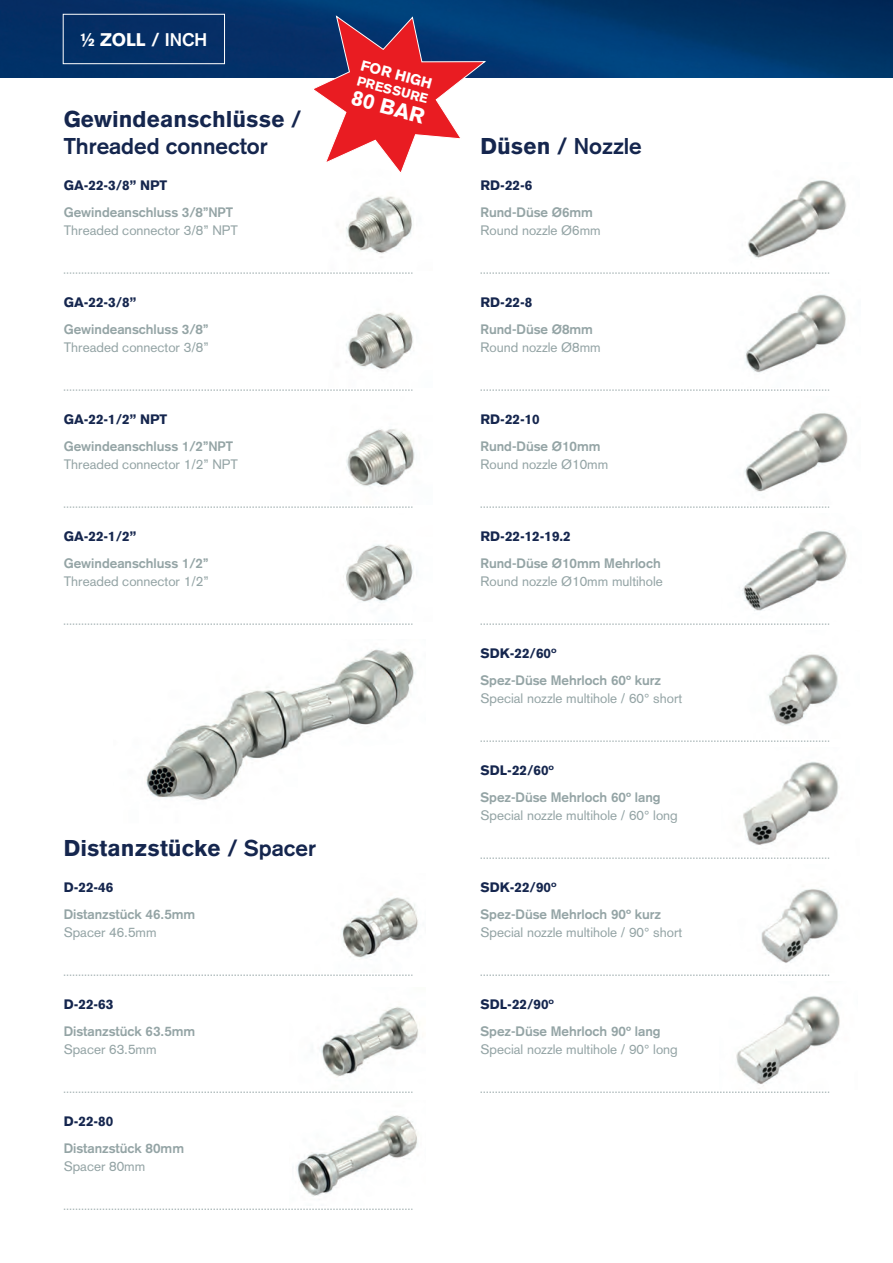
<style>
.page{position:relative;width:893px;height:1263px;background:#fff}
.page>*{position:absolute;margin:0;border:0;box-sizing:border-box;transform-origin:0 0}
.t1{font:900 22.5px "Akzidenz Grotesk";color:#15264e}
.t2{font:700 22.5px "Akzidenz Grotesk";color:#15264e}
.t3{font:900 21px "Akzidenz Grotesk";color:#fff}
.t4{font:900 18px "Akzidenz Grotesk";color:#fff}
.t5{font:900 14.55px "Akzidenz Grotesk";color:#fff}
.t6{font:13.5px "Akzidenz Grotesk";color:#94a4a5}
.t7{font:700 13.5px "Akzidenz Grotesk";color:#94a4a5}
.t8{font:900 13.5px "Akzidenz Grotesk";color:#15264e}
.t9{font:900 12.9px "Akzidenz Grotesk";color:#fff}
.s1{font-weight:700}
</style>
<div class="page">
<img style="left:0;top:0;width:893px;height:77px">
<img style="left:297px;top:1115px;width:121px;height:82px">
<img style="left:341px;top:897px;width:77px;height:61px">
<img style="left:321px;top:1007px;width:97px;height:70px">
<img style="left:346px;top:196px;width:67px;height:62px">
<img style="left:346px;top:429px;width:69px;height:58px">
<img style="left:346px;top:312px;width:67px;height:57px">
<img style="left:343px;top:544px;width:71px;height:59px">
<img style="left:747px;top:180px;width:100px;height:78px">
<img style="left:744px;top:413px;width:104px;height:79px">
<img style="left:768px;top:654px;width:71px;height:71px">
<img style="left:745px;top:294px;width:101px;height:79px">
<img style="left:761px;top:886px;width:78px;height:77px">
<img style="left:742px;top:531px;width:105px;height:80px">
<img style="left:743px;top:762px;width:96px;height:83px">
<img style="left:736px;top:996px;width:104px;height:90px">
<img style="left:146px;top:648px;width:269px;height:152px">
<svg style="left:64px;top:975px;width:348px;height:1px"></svg>
<svg style="left:64px;top:1092px;width:348px;height:1px"></svg>
<svg style="left:64px;top:1209px;width:348px;height:1px"></svg>
<svg style="left:480px;top:273px;width:349px;height:1px"></svg>
<svg style="left:480px;top:390px;width:349px;height:1px"></svg>
<svg style="left:480px;top:507px;width:349px;height:1px"></svg>
<svg style="left:480px;top:624px;width:349px;height:1px"></svg>
<svg style="left:480px;top:741px;width:349px;height:1px"></svg>
<svg style="left:480px;top:858px;width:349px;height:1px"></svg>
<svg style="left:480px;top:975px;width:349px;height:1px"></svg>
<svg style="left:480px;top:1092px;width:349px;height:1px"></svg>
<svg style="left:64px;top:273px;width:348px;height:1px"></svg>
<svg style="left:64px;top:390px;width:348px;height:1px"></svg>
<svg style="left:64px;top:507px;width:348px;height:1px"></svg>
<svg style="left:64px;top:624px;width:348px;height:1px"></svg>
<div style="left:63px;top:14px;width:162px;height:50px;border:1px solid #fff"></div>
<svg style="left:311px;top:15px;width:176px;height:157px"></svg>
<h3 class="t4" style="left:80px;top:28px;width:129px">½ ZOLL / <span class="s1">INCH</span></h3>
<h1 class="t1" style="left:64px;top:105px;width:239px">Gewindeanschlüsse /</h1>
<h1 class="t2" style="left:64px;top:133px;width:205px">Threaded connector</h1>
<p class="t8" style="left:64px;top:177px;width:105px">GA-22-3/8” NPT</p>
<p class="t7" style="left:64px;top:204px;width:171px">Gewindeanschluss 3/8”NPT</p>
<p class="t6" style="left:64px;top:222px;width:176px">Threaded connector 3/8” NPT</p>
<p class="t8" style="left:64px;top:294px;width:74px">GA-22-3/8”</p>
<p class="t7" style="left:64px;top:321px;width:146px">Gewindeanschluss 3/8”</p>
<p class="t6" style="left:64px;top:339px;width:146px">Threaded connector 3/8”</p>
<p class="t8" style="left:64px;top:411px;width:105px">GA-22-1/2” NPT</p>
<p class="t7" style="left:64px;top:438px;width:171px">Gewindeanschluss 1/2”NPT</p>
<p class="t6" style="left:64px;top:456px;width:176px">Threaded connector 1/2” NPT</p>
<p class="t8" style="left:64px;top:528px;width:74px">GA-22-1/2”</p>
<p class="t7" style="left:64px;top:555px;width:146px">Gewindeanschluss 1/2”</p>
<p class="t6" style="left:64px;top:573px;width:146px">Threaded connector 1/2”</p>
<p class="t5" style="left:363px;top:57px;width:75px;rotate:15deg">FOR HIGH</p>
<p class="t9" style="left:359px;top:73px;width:74px;rotate:15deg">PRESSURE</p>
<h2 class="t3" style="left:355px;top:85px;width:76px;rotate:15deg">80 BAR</h2>
<h1 class="t1" style="left:64px;top:834px;width:254px">Distanzstücke / <span class="s1">Spacer</span></h1>
<p class="t8" style="left:64px;top:879px;width:51px">D-22-46</p>
<p class="t7" style="left:64px;top:906px;width:133px">Distanzstück 46.5mm</p>
<p class="t6" style="left:64px;top:924px;width:94px">Spacer 46.5mm</p>
<p class="t8" style="left:64px;top:996px;width:51px">D-22-63</p>
<p class="t7" style="left:64px;top:1023px;width:133px">Distanzstück 63.5mm</p>
<p class="t6" style="left:64px;top:1041px;width:94px">Spacer 63.5mm</p>
<p class="t8" style="left:64px;top:1113px;width:51px">D-22-80</p>
<p class="t7" style="left:64px;top:1140px;width:122px">Distanzstück 80mm</p>
<p class="t6" style="left:64px;top:1158px;width:83px">Spacer 80mm</p>
<h1 class="t1" style="left:480px;top:132px;width:163px">Düsen / <span class="s1">Nozzle</span></h1>
<p class="t8" style="left:480px;top:177px;width:53px">RD-22-6</p>
<p class="t7" style="left:480px;top:204px;width:114px">Rund-Düse Ø6mm</p>
<p class="t6" style="left:480px;top:222px;width:122px">Round nozzle Ø6mm</p>
<p class="t8" style="left:480px;top:294px;width:53px">RD-22-8</p>
<p class="t7" style="left:480px;top:321px;width:114px">Rund-Düse Ø8mm</p>
<p class="t6" style="left:480px;top:339px;width:122px">Round nozzle Ø8mm</p>
<p class="t8" style="left:480px;top:411px;width:61px">RD-22-10</p>
<p class="t7" style="left:480px;top:438px;width:122px">Rund-Düse Ø10mm</p>
<p class="t6" style="left:480px;top:456px;width:129px">Round nozzle Ø10mm</p>
<p class="t8" style="left:480px;top:528px;width:92px">RD-22-12-19.2</p>
<p class="t7" style="left:480px;top:555px;width:182px">Rund-Düse Ø10mm Mehrloch</p>
<p class="t6" style="left:480px;top:573px;width:184px">Round nozzle Ø10mm multihole</p>
<p class="t8" style="left:480px;top:645px;width:78px">SDK-22/60º</p>
<p class="t7" style="left:480px;top:672px;width:182px">Spez-Düse Mehrloch 60º kurz</p>
<p class="t6" style="left:480px;top:690px;width:203px">Special nozzle multihole / 60° short</p>
<p class="t8" style="left:480px;top:762px;width:75px">SDL-22/60º</p>
<p class="t7" style="left:480px;top:789px;width:182px">Spez-Düse Mehrloch 60º lang</p>
<p class="t6" style="left:480px;top:807px;width:199px">Special nozzle multihole / 60° long</p>
<p class="t8" style="left:480px;top:879px;width:78px">SDK-22/90º</p>
<p class="t7" style="left:480px;top:906px;width:182px">Spez-Düse Mehrloch 90º kurz</p>
<p class="t6" style="left:480px;top:924px;width:203px">Special nozzle multihole / 90° short</p>
<p class="t8" style="left:480px;top:996px;width:75px">SDL-22/90º</p>
<p class="t7" style="left:480px;top:1023px;width:182px">Spez-Düse Mehrloch 90º lang</p>
<p class="t6" style="left:480px;top:1041px;width:199px">Special nozzle multihole / 90° long</p>
</div>
